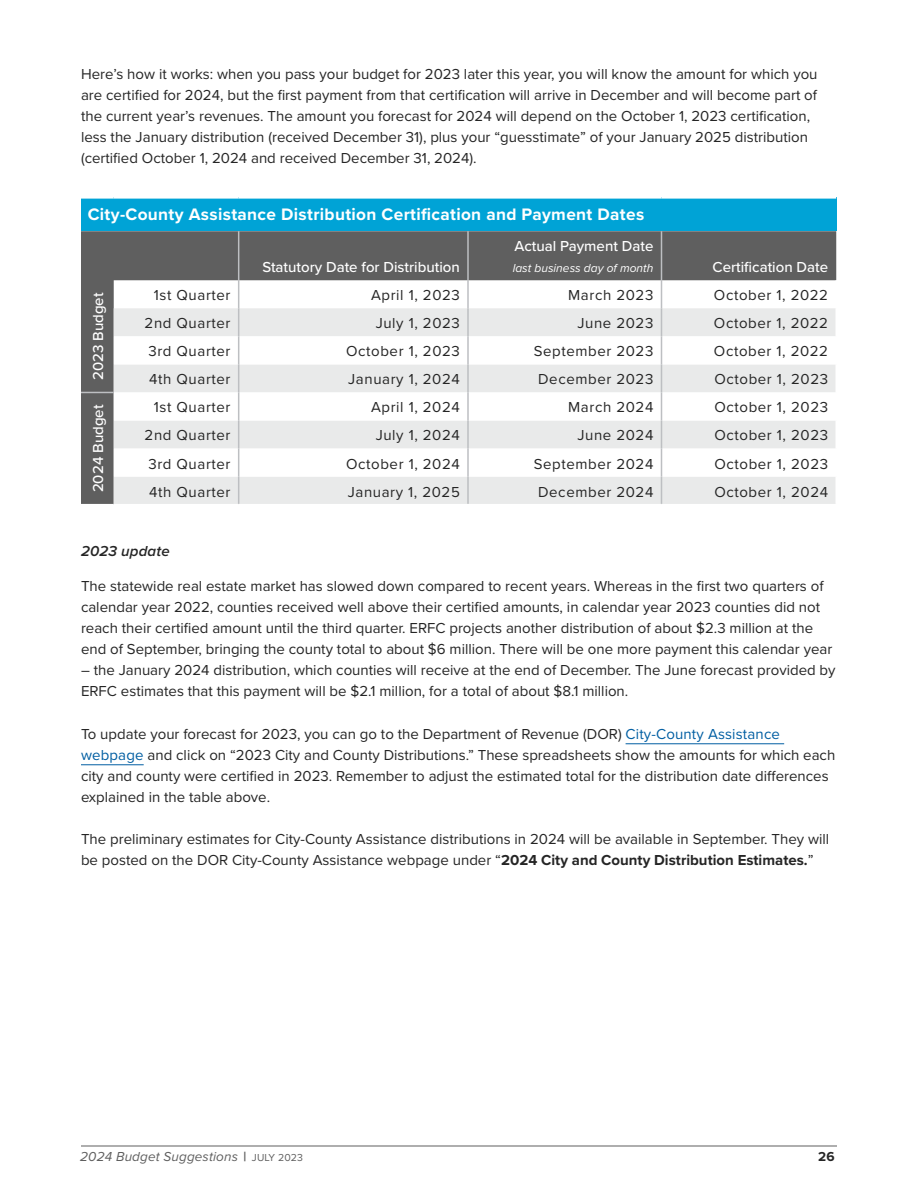
<style>
.page{position:relative;width:918px;height:1188px;background:#fff}
.page>*{position:absolute;margin:0;border:0;box-sizing:border-box;transform-origin:0 0}
.Table_heading{font:700 17.25px "Proxima Nova";letter-spacing:.02em;color:#fff}
.Body_Text{font:15px/21px "Proxima Nova";color:#252525}
.Body_Text-2{font:15px "Proxima Nova";letter-spacing:.04em;color:#252525}
.Body_Text-3{font:500 15px "Proxima Nova";color:#fff}
.t1{font:italic 600 15px "Proxima Nova";letter-spacing:.01em;color:#252525}
.t2{font:italic 13.5px "Proxima Nova";letter-spacing:.01em;color:#5f5f5f}
.t3{font:700 13.5px "Proxima Nova";color:#252525}
.Body_Text-4{font:italic 12px "Proxima Nova";color:#fff}
.s1{color:#005ea2}
.s2{font-weight:700}
.s3{font-weight:700;font-style:normal}
.s4{font-style:normal;font-size:10.5px}
</style>
<div class="page">
<hr style="left:81px;top:1146px;width:756px;height:1px;background:#5f5f5f">
<hr style="left:626px;top:744px;width:158px;height:1px;background:#005ea2">
<hr style="left:81px;top:765px;width:63px;height:1px;background:#005ea2">
<div style="left:81px;top:197px;width:755px;height:34px;background:#00a3d6"></div>
<svg style="left:81px;top:231px;width:755px;height:273px;fill:#5f5f5f"></svg>
<div style="left:114px;top:308px;width:722px;height:196px;background:#e9eaea"></div>
<svg style="left:114px;top:336px;width:722px;height:141px"></svg>
<hr style="left:467px;top:280px;width:2px;height:28px;background:#bdbfc2">
<hr style="left:467px;top:308px;width:2px;height:28px;background:#bdbfc2">
<hr style="left:467px;top:336px;width:2px;height:28px;background:#bdbfc2">
<hr style="left:467px;top:364px;width:2px;height:28px;background:#bdbfc2">
<hr style="left:467px;top:392px;width:2px;height:29px;background:#bdbfc2">
<hr style="left:467px;top:421px;width:2px;height:28px;background:#bdbfc2">
<hr style="left:467px;top:449px;width:2px;height:28px;background:#bdbfc2">
<svg style="left:238px;top:280px;width:1px;height:224px"></svg>
<hr style="left:467px;top:477px;width:2px;height:27px;background:#bdbfc2">
<svg style="left:661px;top:280px;width:1px;height:224px"></svg>
<hr style="left:81px;top:196px;width:33px;height:3px;background:#fff">
<hr style="left:114px;top:196px;width:125px;height:3px;background:#fff">
<hr style="left:239px;top:196px;width:229px;height:3px;background:#fff">
<hr style="left:468px;top:196px;width:194px;height:3px;background:#fff">
<hr style="left:662px;top:196px;width:174px;height:3px;background:#fff">
<hr style="left:467px;top:231px;width:2px;height:49px;background:#bdbfc2">
<hr style="left:661px;top:231px;width:1px;height:49px;background:#bdbfc2">
<hr style="left:81px;top:392px;width:33px;height:1px;background:#bdbfc2">
<hr style="left:238px;top:231px;width:1px;height:49px;background:#bdbfc2">
<p class="Body_Text" style="left:81px;top:63px;width:738px">Here’s how it works: when you pass your budget for 2023 later this year, you will know the amount for which you are certified for 2024, but the first payment from that certification will arrive in December and will become part of the current year’s revenues. The amount you forecast for 2024 will depend on the October 1, 2023 certification, less the January distribution (received December 31), plus your “guesstimate” of your January 2025 distribution (certified October 1, 2024 and received December 31, 2024).</p>
<p class="Table_heading" style="left:88px;top:201px;width:558px">City-County Assistance Distribution Certification and Payment Dates</p>
<p class="Body_Text-3" style="left:262px;top:256px;width:199px">Statutory Date for Distribution</p>
<p class="Body_Text-3" style="left:514px;top:235px;width:140px">Actual Payment Date</p>
<p class="Body_Text-4" style="left:513px;top:259px;width:142px">last business day of month</p>
<p class="Body_Text-3" style="left:713px;top:256px;width:117px">Certification Date</p>
<p class="Body_Text-3" style="left:87px;top:380px;width:89px;rotate:-90deg">2023 Budget</p>
<p class="Body_Text-2" style="left:154px;top:284px;width:78px">1st Quarter</p>
<p class="Body_Text-2" style="left:371px;top:284px;width:90px">April 1, 2023</p>
<p class="Body_Text-2" style="left:568px;top:284px;width:87px">March 2023</p>
<p class="Body_Text-2" style="left:714px;top:284px;width:116px">October 1, 2022</p>
<p class="Body_Text-2" style="left:145px;top:312px;width:87px">2nd Quarter</p>
<p class="Body_Text" style="left:376px;top:312px;width:86px">July 1, 2023</p>
<p class="Body_Text" style="left:577px;top:312px;width:77px">June 2023</p>
<p class="Body_Text-2" style="left:714px;top:312px;width:116px">October 1, 2022</p>
<p class="Body_Text-2" style="left:148px;top:340px;width:84px">3rd Quarter</p>
<p class="Body_Text-2" style="left:346px;top:340px;width:115px">October 1, 2023</p>
<p class="Body_Text-2" style="left:534px;top:340px;width:121px">September 2023</p>
<p class="Body_Text-2" style="left:714px;top:340px;width:116px">October 1, 2022</p>
<p class="Body_Text-2" style="left:149px;top:368px;width:83px">4th Quarter</p>
<p class="Body_Text-2" style="left:348px;top:368px;width:113px">January 1, 2024</p>
<p class="Body_Text-2" style="left:538px;top:368px;width:117px">December 2023</p>
<p class="Body_Text-2" style="left:714px;top:368px;width:115px">October 1, 2023</p>
<p class="Body_Text-3" style="left:87px;top:492px;width:89px;rotate:-90deg">2024 Budget</p>
<p class="Body_Text-2" style="left:154px;top:396px;width:78px">1st Quarter</p>
<p class="Body_Text-2" style="left:371px;top:396px;width:90px">April 1, 2024</p>
<p class="Body_Text-2" style="left:568px;top:396px;width:87px">March 2024</p>
<p class="Body_Text-2" style="left:714px;top:396px;width:115px">October 1, 2023</p>
<p class="Body_Text-2" style="left:145px;top:424px;width:87px">2nd Quarter</p>
<p class="Body_Text" style="left:376px;top:424px;width:86px">July 1, 2024</p>
<p class="Body_Text" style="left:577px;top:424px;width:77px">June 2024</p>
<p class="Body_Text-2" style="left:714px;top:424px;width:115px">October 1, 2023</p>
<p class="Body_Text-2" style="left:148px;top:452px;width:84px">3rd Quarter</p>
<p class="Body_Text-2" style="left:346px;top:452px;width:115px">October 1, 2024</p>
<p class="Body_Text-2" style="left:534px;top:452px;width:121px">September 2024</p>
<p class="Body_Text-2" style="left:714px;top:452px;width:115px">October 1, 2023</p>
<p class="Body_Text-2" style="left:149px;top:480px;width:83px">4th Quarter</p>
<p class="Body_Text-2" style="left:348px;top:480px;width:114px">January 1, 2025</p>
<p class="Body_Text-2" style="left:538px;top:480px;width:117px">December 2024</p>
<p class="Body_Text-2" style="left:714px;top:480px;width:115px">October 1, 2024</p>
<h4 class="t1" style="left:81px;top:540px;width:90px">2023 update</h4>
<p class="Body_Text" style="left:81px;top:575px;width:753px">The statewide real estate market has slowed down compared to recent years. Whereas in the first two quarters of calendar year 2022, counties received well above their certified amounts, in calendar year 2023 counties did not reach their certified amount until the third quarter. ERFC projects another distribution of about $2.3 million at the end of September, bringing the county total to about $6 million. There will be one more payment this calendar year</p>
<p class="Body_Text" style="left:81px;top:659px;width:756px">– the January 2024 distribution, which counties will receive at the end of December. The June forecast provided by<br>ERFC estimates that this payment will be $2.1 million, for a total of about $8.1 million.</p>
<p class="Body_Text" style="left:81px;top:722px;width:756px">To update your forecast for 2023, you can go to the Department of Revenue (DOR) <span class="s1">City-County Assistance webpage</span> and click on “2023 City and County Distributions.” These spreadsheets show the amounts for which each city and county were certified in 2023. Remember to adjust the estimated total for the distribution date differences explained in the table above.</p>
<p class="Body_Text" style="left:81px;top:828px;width:750px">The preliminary estimates for City-County Assistance distributions in 2024 will be available in September. They will be posted on the DOR City-County Assistance webpage under “<span class="s2">2024 City and County Distribution Estimates.</span>”</p>
<p class="t2" style="left:80px;top:1146px;width:224px">2024 Budget Suggestions <span class="s3">|</span> <span class="s4">JULY 2023</span></p>
<p class="t3" style="left:818px;top:1147px;width:18px">26</p>
</div>
